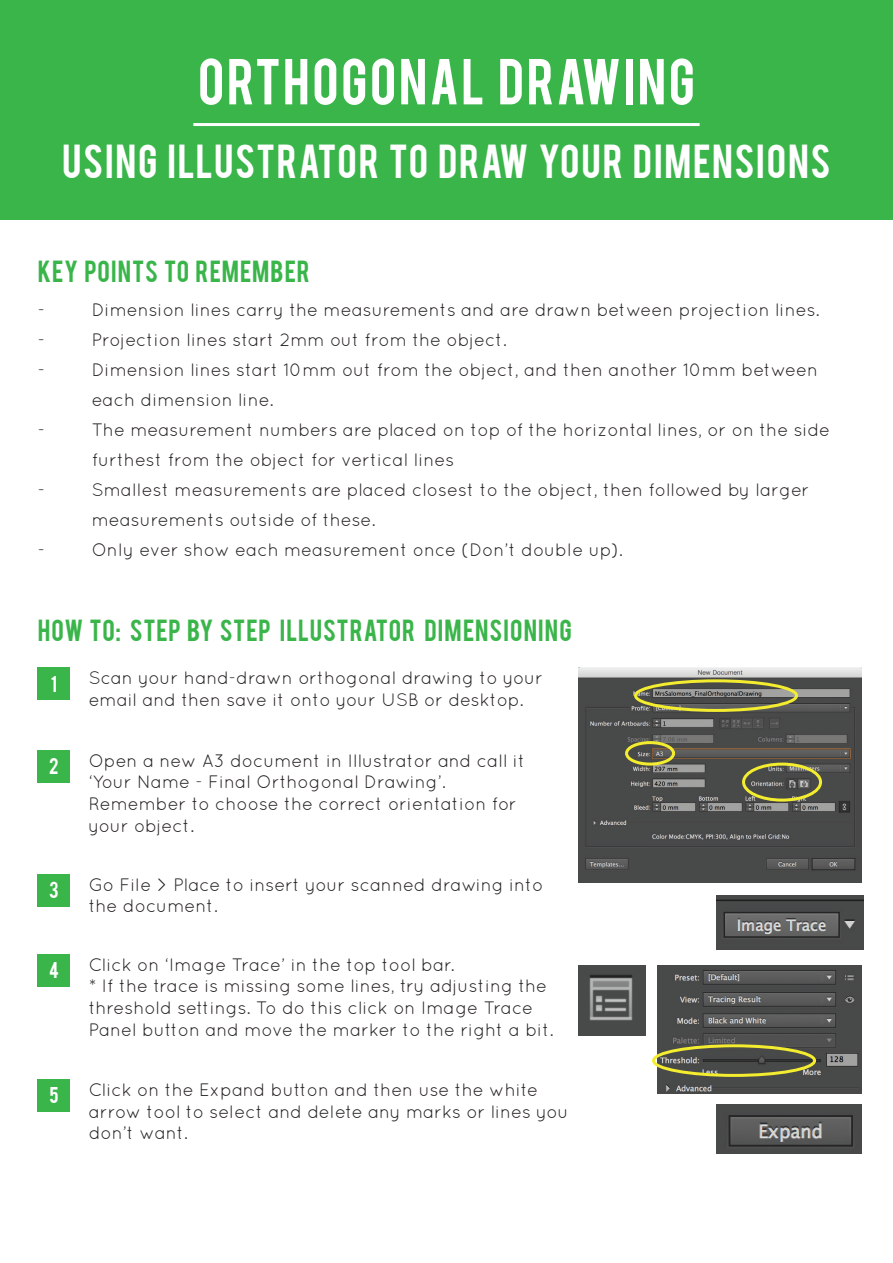
<style>
.page{position:relative;width:893px;height:1263px;background:#fff}
.page>*{position:absolute;margin:0;border:0;box-sizing:border-box;transform-origin:0 0}
.t1{font:51px "Bebas";letter-spacing:.045em;color:#fff}
.t2{font:37.5px "Bebas";letter-spacing:.045em;color:#fff}
.t3{font:24px "Bebas";letter-spacing:.04em;color:#3ab54a}
.t4{font:18px/21.6px "Quicksand";color:#231f20}
.t5{font:18px "Bebas";color:#fff}
</style>
<div class="page">
<div style="left:0;top:0;width:893px;height:219px;background:#3ab54a"></div>
<hr style="left:193px;top:123px;width:507px;height:3px;background:#fff">
<div style="left:38px;top:668px;width:32px;height:32px;background:#3ab54a"></div>
<div style="left:38px;top:750px;width:32px;height:33px;background:#3ab54a"></div>
<div style="left:38px;top:874px;width:32px;height:33px;background:#3ab54a"></div>
<div style="left:38px;top:954px;width:32px;height:33px;background:#3ab54a"></div>
<div style="left:38px;top:1079px;width:32px;height:32px;background:#3ab54a"></div>
<img style="left:579px;top:668px;width:283px;height:214px">
<div style="left:634px;top:679px;width:164px;height:33px;border:3px solid #f4ed2f;border-radius:50%"></div>
<div style="left:742px;top:762px;width:80px;height:39px;border:3px solid #f4ed2f;border-radius:50%"></div>
<div style="left:625px;top:741px;width:50px;height:24px;border:3px solid #f4ed2f;border-radius:50%"></div>
<img style="left:716px;top:896px;width:147px;height:53px">
<img style="left:579px;top:965px;width:66px;height:70px">
<img style="left:657px;top:965px;width:204px;height:129px">
<div style="left:652px;top:1044px;width:164px;height:33px;border:3px solid #f4ed2f;border-radius:50%"></div>
<img style="left:716px;top:1105px;width:146px;height:48px">
<h1 class="t1" style="left:198px;top:45px;width:499px">ORTHOGONAL DRAWING</h1>
<h2 class="t2" style="left:62px;top:134px;width:770px">USING ILLUSTRATOR TO DRAW YOUR DIMENSIONS</h2>
<h3 class="t3" style="left:38px;top:253px;width:274px">KEY POINTS TO REMEMBER</h3>
<p class="t4" style="left:38px;top:298px;width:9px">-</p>
<p class="t4" style="left:92px;top:298px;width:729px">Dimension lines carry the measurements and are drawn between projection lines.</p>
<p class="t4" style="left:38px;top:328px;width:9px">-</p>
<p class="t4" style="left:92px;top:328px;width:417px">Projection lines start 2mm out from the object.</p>
<p class="t4" style="left:38px;top:359px;width:9px">-</p>
<p class="t4" style="left:92px;top:354px;width:728px;line-height:30px">Dimension lines start 10mm out from the object, and then another 10mm between each dimension line.</p>
<p class="t4" style="left:38px;top:419px;width:9px">-</p>
<p class="t4" style="left:92px;top:414px;width:740px;line-height:30px">The measurement numbers are placed on top of the horizontal lines, or on the side furthest from the object for vertical lines</p>
<p class="t4" style="left:38px;top:479px;width:9px">-</p>
<p class="t4" style="left:92px;top:474px;width:719px;line-height:30px">Smallest measurements are placed closest to the object, then followed by larger measurements outside of these.</p>
<p class="t4" style="left:38px;top:539px;width:9px">-</p>
<p class="t4" style="left:92px;top:539px;width:533px">Only ever show each measurement once (Don’t double up).</p>
<h3 class="t3" style="left:38px;top:612px;width:536px">HOW TO: STEP BY STEP ILLUSTRATOR DIMENSIONING</h3>
<p class="t5" style="left:51px;top:671px;width:8px">1</p>
<p class="t4" style="left:89px;top:667px;width:456px">Scan your hand-drawn orthogonal drawing to your email and then save it onto your USB or desktop.</p>
<p class="t5" style="left:49px;top:753px;width:11px">2</p>
<p class="t4" style="left:89px;top:749px;width:438px">Open a new A3 document in Illustrator and call it ‘Your Name - Final Orthogonal Drawing’.<br>Remember to choose the correct orientation for your object.</p>
<p class="t5" style="left:49px;top:877px;width:11px">3</p>
<p class="t4" style="left:89px;top:873px;width:456px">Go File &gt; Place to insert your scanned drawing into the document.</p>
<p class="t5" style="left:49px;top:957px;width:11px">4</p>
<p class="t4" style="left:89px;top:953px;width:466px">Click on ‘Image Trace’ in the top tool bar.<br>* If the trace is missing some lines, try adjusting the threshold settings. To do this click on Image Trace Panel button and move the marker to the right a bit.</p>
<p class="t5" style="left:49px;top:1082px;width:11px">5</p>
<p class="t4" style="left:89px;top:1079px;width:481px">Click on the Expand button and then use the white arrow tool to select and delete any marks or lines you don’t want.</p>
</div>
